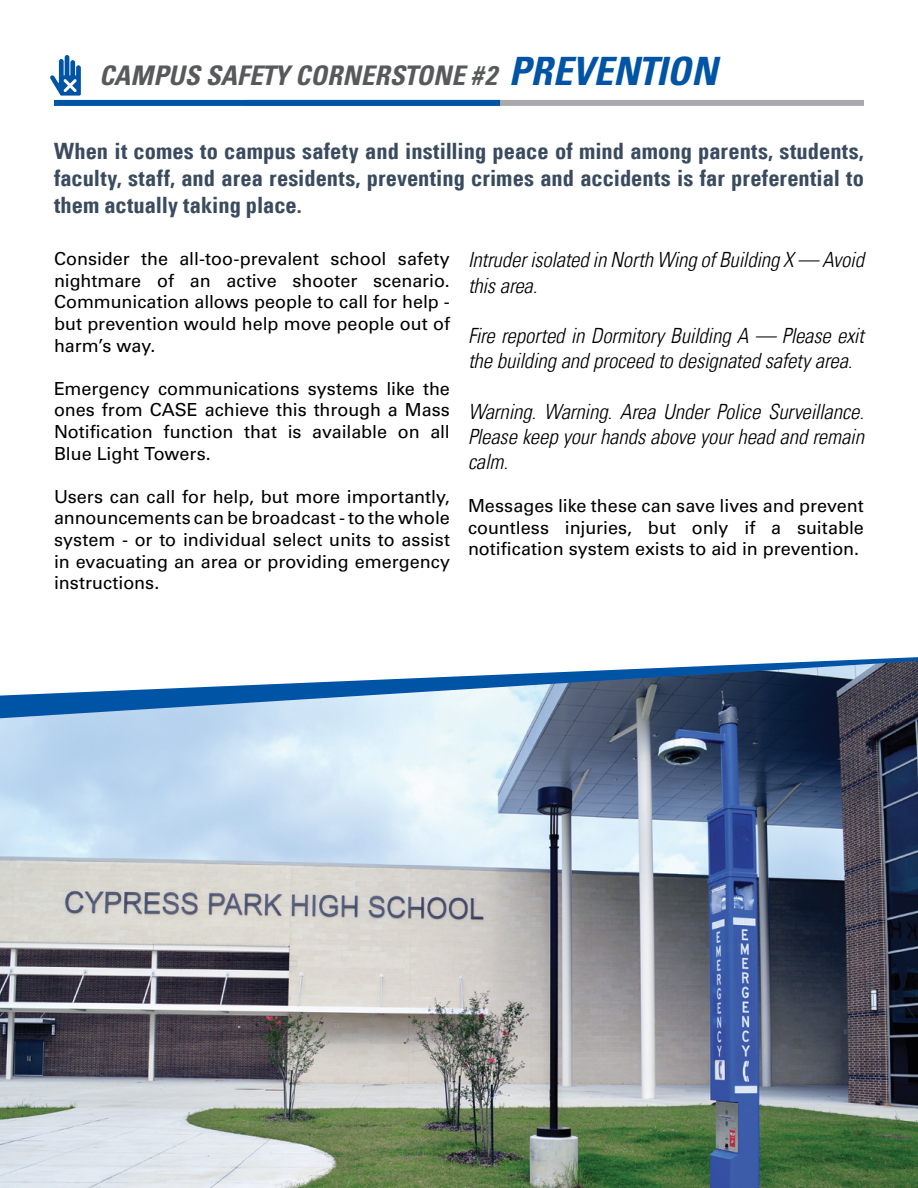
<style>
.page{position:relative;width:918px;height:1188px;background:#fff}
.page>*{position:absolute;margin:0;border:0;box-sizing:border-box;transform-origin:0 0}
.t1{font:italic 700 condensed 27px "Univers";letter-spacing:.005em;color:#58595b}
.t2{font:700 condensed 22.5px/27px "Univers LT";color:#3a4b5f;text-align:justify}
.t3{font:italic 300 condensed 21px/25.2px "Univers LT";letter-spacing:-.01em;color:#000}
.t4{font:18px/21.6px "Univers LT Std";letter-spacing:-.005em;color:#000;text-align:justify}
.s1{font-size:39px;color:#0054a6}
</style>
<div class="page">
<div style="left:245px;top:100px;width:619px;height:6px;background:#a7a9ac"></div>
<div style="left:54px;top:100px;width:446px;height:6px;background:#0054a6"></div>
<img style="left:0;top:661px;width:918px;height:527px">
<svg style="left:50px;top:55px;width:31px;height:41px"></svg>
<h1 class="t1" style="left:99px;top:59px;width:620px">CAMPUS SAFETY CORNERSTONE #2 <span class="s1">PREVENTION</span></h1>
<p class="t2" style="left:54px;top:138px;width:812px">When it comes to campus safety and instilling peace of mind among parents, students, faculty, staff, and area residents, preventing crimes and accidents is far preferential to them actually taking place.</p>
<p class="t4" style="left:54px;top:248px;width:398px">Consider the all-too-prevalent school safety nightmare of an active shooter scenario.<br>Communication allows people to call for help - but prevention would help move people out of harm’s way.</p>
<p class="t4" style="left:54px;top:378px;width:398px">Emergency communications systems like the ones from CASE achieve this through a Mass Notification function that is available on all Blue Light Towers.</p>
<p class="t4" style="left:54px;top:486px;width:398px">Users can call for help, but more importantly, announcements can be broadcast - to the whole system - or to individual select units to assist in evacuating an area or providing emergency instructions.</p>
<p class="t3" style="left:468px;top:247px;width:398px">Intruder isolated in North Wing of Building X — Avoid this area.</p>
<p class="t3" style="left:468px;top:323px;width:397px">Fire reported in Dormitory Building A — Please exit the building and proceed to designated safety area.</p>
<p class="t3" style="left:468px;top:399px;width:398px;text-align:justify">Warning. Warning. Area Under Police Surveillance.<br>Please keep your hands above your head and remain calm.</p>
<p class="t4" style="left:468px;top:495px;width:397px">Messages like these can save lives and prevent countless injuries, but only if a suitable notification system exists to aid in prevention.</p>
</div>
